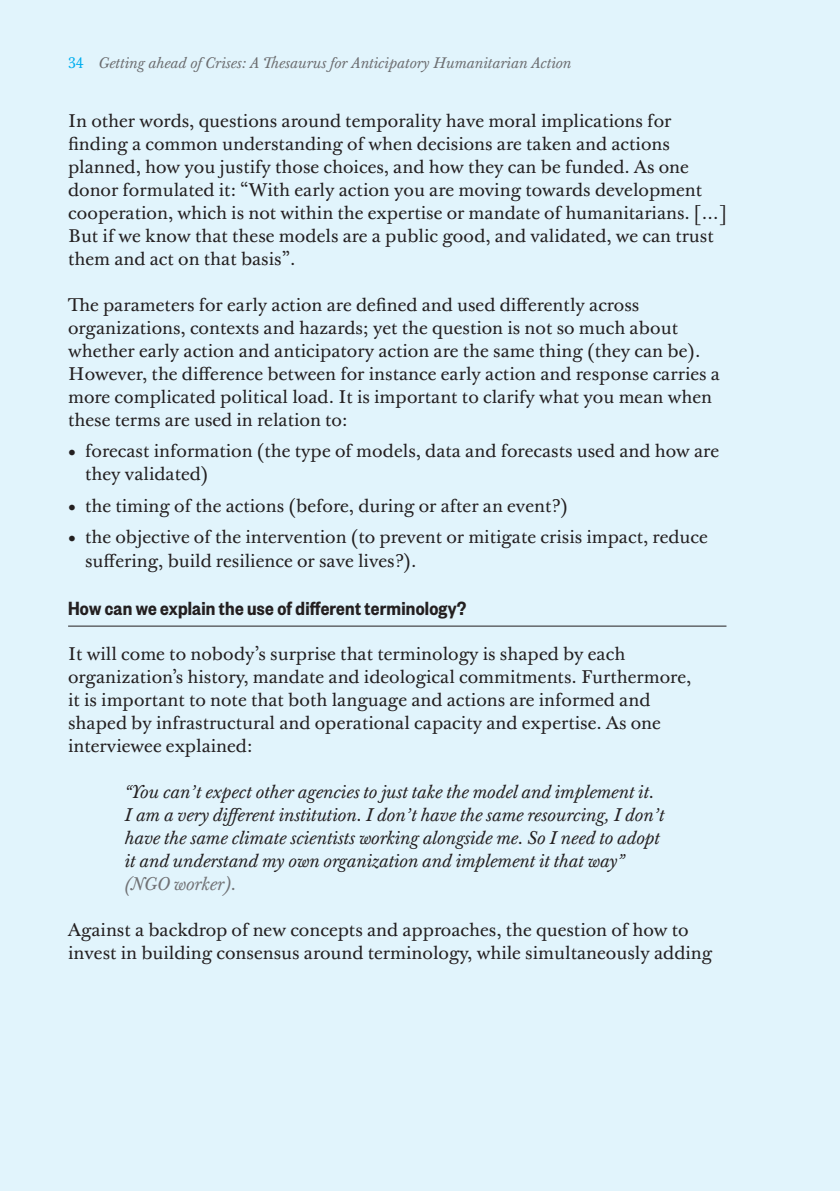
<style>
.page{position:relative;width:840px;height:1191px;background:#fff}
.page>*{position:absolute;margin:0;border:0;box-sizing:border-box;transform-origin:0 0}
.Intro_black_sub_head{font:600 21px "Founders Grotesk Cond";letter-spacing:.01em;color:#231f20}
._2___Baskerville_Med{font:18px/23px "Baskerville 10 Pro";color:#231f20}
._2___Baskerville_Med-2{font:italic 18px/23px "Baskerville 10 Pro";color:#231f20}
._3___Baskerville_Sma{font:italic 15px "Baskerville 10 Pro";color:#6c6d70}
.t1{font:15px "Baskerville 10 Pro";color:#00aeef}
.s1{color:#717275}
</style>
<div class="page">
<div style="left:0;top:0;width:839px;height:1191px;background:#e1f4fc"></div>
<hr style="left:68px;top:626px;width:658px;height:1px;background:#231f20">
<p class="_3___Baskerville_Sma" style="left:99px;top:53px;width:474px">Getting ahead of Crises: A Thesaurus for Anticipatory Humanitarian Action</p>
<p class="t1" style="left:68px;top:53px;width:17px">34</p>
<p class="_3___Baskerville_Sma" style="left:148px;top:53px;width:11px">A</p>
<p class="_2___Baskerville_Med" style="left:68px;top:110px;width:659px">In other words, questions around temporality have moral implications for finding a common understanding of when decisions are taken and actions planned, how you justify those choices, and how they can be funded. As one donor formulated it: “With early action you are moving towards development cooperation, which is not within the expertise or mandate of humanitarians. […] But if we know that these models are a public good, and validated, we can trust them and act on that basis”.</p>
<p class="_2___Baskerville_Med" style="left:68px;top:294px;width:653px">The parameters for early action are defined and used differently across organizations, contexts and hazards; yet the question is not so much about whether early action and anticipatory action are the same thing (they can be).<br>However, the difference between for instance early action and response carries a more complicated political load. It is important to clarify what you mean when these terms are used in relation to:</p>
<p class="_2___Baskerville_Med" style="left:85px;top:441px;width:635px;text-indent:-17px">• forecast information (the type of models, data and forecasts used and how are they validated)</p>
<p class="_2___Baskerville_Med" style="left:68px;top:495px;width:501px">• the timing of the actions (before, during or after an event?)</p>
<p class="_2___Baskerville_Med" style="left:85px;top:527px;width:624px;text-indent:-17px">• the objective of the intervention (to prevent or mitigate crisis impact, reduce suffering, build resilience or save lives?).</p>
<p class="Intro_black_sub_head" style="left:68px;top:595px;width:399px">How can we explain the use of different terminology?</p>
<p class="_2___Baskerville_Med" style="left:68px;top:643px;width:624px">It will come to nobody’s surprise that terminology is shaped by each organization’s history, mandate and ideological commitments. Furthermore, it is important to note that both language and actions are informed and shaped by infrastructural and operational capacity and expertise. As one interviewee explained:</p>
<p class="_2___Baskerville_Med-2" style="left:125px;top:781px;width:541px">“You can’t expect other agencies to just take the model and implement it.<br>I am a very different institution. I don’t have the same resourcing, I don’t have the same climate scientists working alongside me. So I need to adopt it and understand my own organization and implement it that way” <span class="s1">(NGO worker).</span></p>
<p class="_2___Baskerville_Med" style="left:68px;top:919px;width:645px">Against a backdrop of new concepts and approaches, the question of how to invest in building consensus around terminology, while simultaneously adding</p>
</div>
